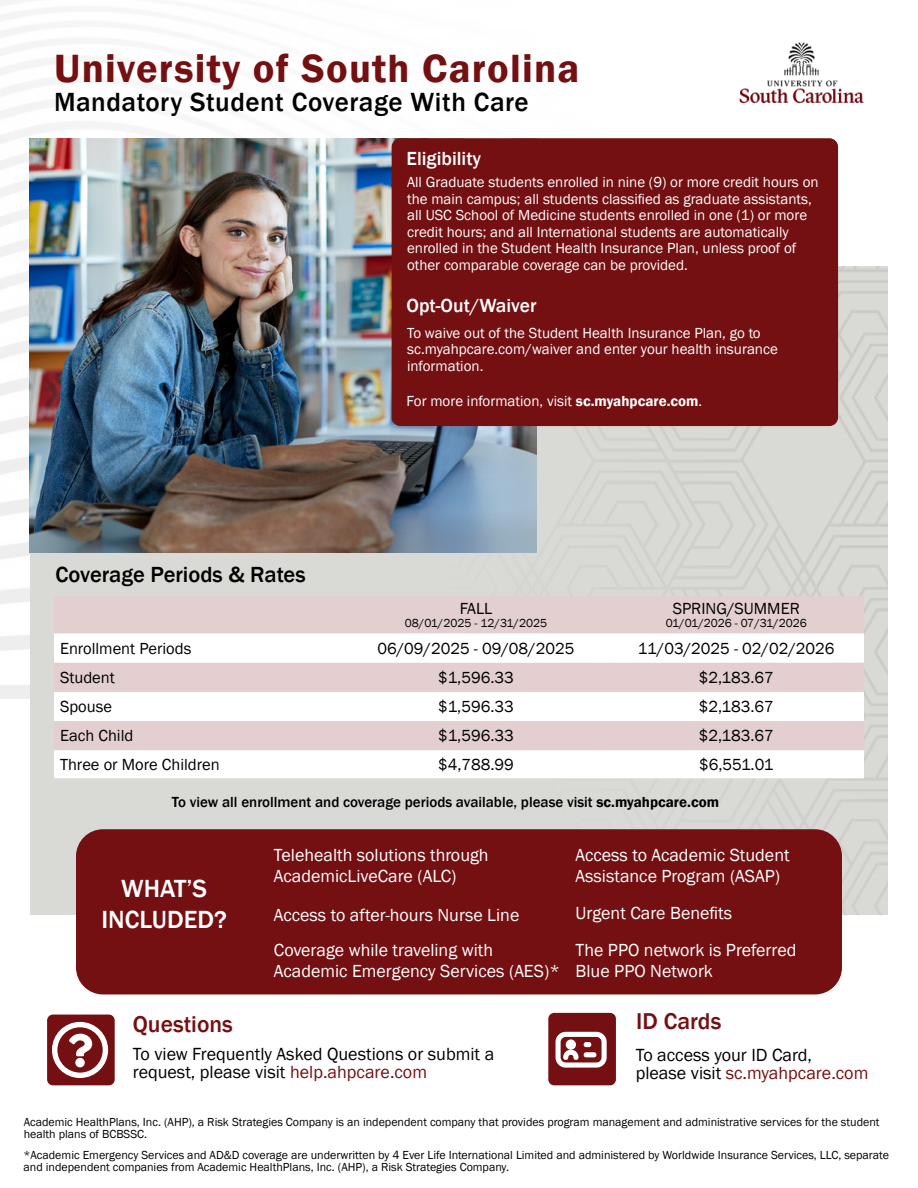
<style>
.page{position:relative;width:918px;height:1188px;background:#fff}
.page>*{position:absolute;margin:0;border:0;box-sizing:border-box;transform-origin:0 0}
.t1{font:600 40.5px "Franklin Gothic";letter-spacing:.03em;color:#741012}
.t2{font:500 27px "Franklin Gothic";letter-spacing:.02em;color:#000}
.t3{font:500 25.5px "Franklin Gothic";color:#fff}
.t4{font:500 23.55px "Franklin Gothic";color:#741012}
.t5{font:500 22.5px "Franklin Gothic";color:#000}
.t6{font:500 19.5px "Franklin Gothic";color:#fff}
.t7{font:18.15px/18.1px "Franklin Gothic";color:#000}
.t8{font:18.15px "Franklin Gothic";color:#741012}
.t9{font:18px/21.6px "Franklin Gothic";color:#fff}
.t10{font:16.5px "Franklin Gothic";color:#000}
.regtext{font:15px/16.5px "Franklin Gothic";color:#fff}
.t11{font:500 15px "Franklin Gothic";color:#000}
.t12{font:12px/12px "Franklin Gothic";color:#000}
.s1{font-weight:600}
.s2{color:#741012}
.s3{color:#000}
</style>
<div class="page">
<div style="left:30px;top:267px;width:858px;height:648px;background:#d9d9d6"></div>
<img style="left:447px;top:267px;width:441px;height:648px">
<div style="left:76px;top:829px;width:766px;height:165px;background:#741012;border-radius:27px"></div>
<div style="left:447px;top:596px;width:417px;height:37px;background:#e3cfd0"></div>
<svg style="left:54px;top:633px;width:810px;height:145px;fill:#fff"></svg>
<img style="left:29px;top:138px;width:508px;height:415px">
<div style="left:392px;top:138px;width:446px;height:288px;background:#741012;border-radius:9px"></div>
<div style="left:47px;top:1015px;width:68px;height:70px;background:#741012;border-radius:6px"></div>
<svg style="left:52px;top:1022px;width:56px;height:56px"></svg>
<div style="left:548px;top:1013px;width:68px;height:72px;background:#741012;border-radius:6px"></div>
<svg style="left:556px;top:1032px;width:51px;height:36px"></svg>
<img style="left:739px;top:42px;width:125px;height:62px">
<p class="t1" style="left:54px;top:44px;width:527px">University of South Carolina</p>
<p class="t2" style="left:54px;top:85px;width:476px">Mandatory Student Coverage With Care</p>
<p class="t6" style="left:407px;top:146px;width:76px">Eligibility</p>
<p class="regtext" style="left:407px;top:174px;width:413px">All Graduate students enrolled in nine (9) or more credit hours on the main campus; all students classified as graduate assistants, all USC School of Medicine students enrolled in one (1) or more credit hours; and all International students are automatically enrolled in the Student Health Insurance Plan, unless proof of other comparable coverage can be provided.</p>
<p class="t6" style="left:407px;top:293px;width:131px">Opt-Out/Waiver</p>
<p class="regtext" style="left:407px;top:325px;width:372px">To waive out of the Student Health Insurance Plan, go to sc.myahpcare.com/waiver and enter your health insurance information.</p>
<p class="t5" style="left:56px;top:560px;width:252px">Coverage Periods &amp; Rates</p>
<p class="regtext" style="left:407px;top:393px;width:297px">For more information, visit <span class="s1">sc.myahpcare.com</span>.</p>
<p class="t10" style="left:460px;top:598px;width:34px">FALL</p>
<p class="t12" style="left:405px;top:618px;width:144px">08/01/2025 - 12/31/2025</p>
<p class="t10" style="left:673px;top:598px;width:129px">SPRING/SUMMER</p>
<p class="t12" style="left:666px;top:618px;width:143px">01/01/2026 - 07/31/2026</p>
<p class="t10" style="left:60px;top:638px;width:133px">Enrollment Periods</p>
<p class="t10" style="left:377px;top:638px;width:199px">06/09/2025 - 09/08/2025</p>
<p class="t10" style="left:638px;top:638px;width:198px">11/03/2025 - 02/02/2026</p>
<p class="t10" style="left:60px;top:667px;width:56px">Student</p>
<p class="t10" style="left:438px;top:667px;width:77px">$1,596.33</p>
<p class="t10" style="left:699px;top:667px;width:77px">$2,183.67</p>
<p class="t10" style="left:60px;top:697px;width:53px">Spouse</p>
<p class="t10" style="left:438px;top:697px;width:77px">$1,596.33</p>
<p class="t10" style="left:699px;top:697px;width:77px">$2,183.67</p>
<p class="t10" style="left:60px;top:726px;width:75px">Each Child</p>
<p class="t10" style="left:438px;top:726px;width:77px">$1,596.33</p>
<p class="t10" style="left:699px;top:726px;width:77px">$2,183.67</p>
<p class="t10" style="left:60px;top:754px;width:161px">Three or More Children</p>
<p class="t10" style="left:438px;top:754px;width:77px">$4,788.99</p>
<p class="t10" style="left:699px;top:754px;width:76px">$6,551.01</p>
<p class="t11" style="left:172px;top:793px;width:549px">To view all enrollment and coverage periods available, please visit <span class="s1">sc.myahpcare.com</span></p>
<p class="t3" style="left:121px;top:873px;width:87px">WHAT’S</p>
<p class="t3" style="left:101px;top:904px;width:127px">INCLUDED?</p>
<p class="t9" style="left:274px;top:844px;width:216px">Telehealth solutions through<br>AcademicLiveCare (ALC)</p>
<p class="t9" style="left:576px;top:844px;width:215px">Access to Academic Student<br>Assistance Program (ASAP)</p>
<p class="t9" style="left:274px;top:905px;width:247px">Access to after-hours Nurse Line</p>
<p class="t9" style="left:576px;top:903px;width:158px">Urgent Care Benefits</p>
<p class="t9" style="left:274px;top:939px;width:221px">Coverage while traveling with</p>
<p class="t9" style="left:274px;top:961px;width:287px">Academic Emergency Services (AES)*</p>
<p class="t9" style="left:576px;top:939px;width:222px">The PPO network is Preferred<br>Blue PPO Network</p>
<p class="t4" style="left:133px;top:1010px;width:102px">Questions</p>
<p class="t4" style="left:636px;top:1007px;width:87px">ID Cards</p>
<p class="t7" style="left:133px;top:1045px;width:363px">To view Frequently Asked Questions or submit a request, please visit <span class="s2">help.ahpcare.com</span></p>
<p class="t7" style="left:636px;top:1046px;width:178px">To access your ID Card,</p>
<p class="t8" style="left:636px;top:1062px;width:234px"><span class="s3">please visit</span> sc.myahpcare.com</p>
<p class="t12" style="left:24px;top:1116px;width:857px">Academic HealthPlans, Inc. (AHP), a Risk Strategies Company is an independent company that provides program management and administrative services for the student health plans of BCBSSC.</p>
<p class="t12" style="left:24px;top:1149px;width:867px">*Academic Emergency Services and AD&amp;D coverage are underwritten by 4 Ever Life International Limited and administered by Worldwide Insurance Services, LLC, separate and independent companies from Academic HealthPlans, Inc. (AHP), a Risk Strategies Company.</p>
</div>
